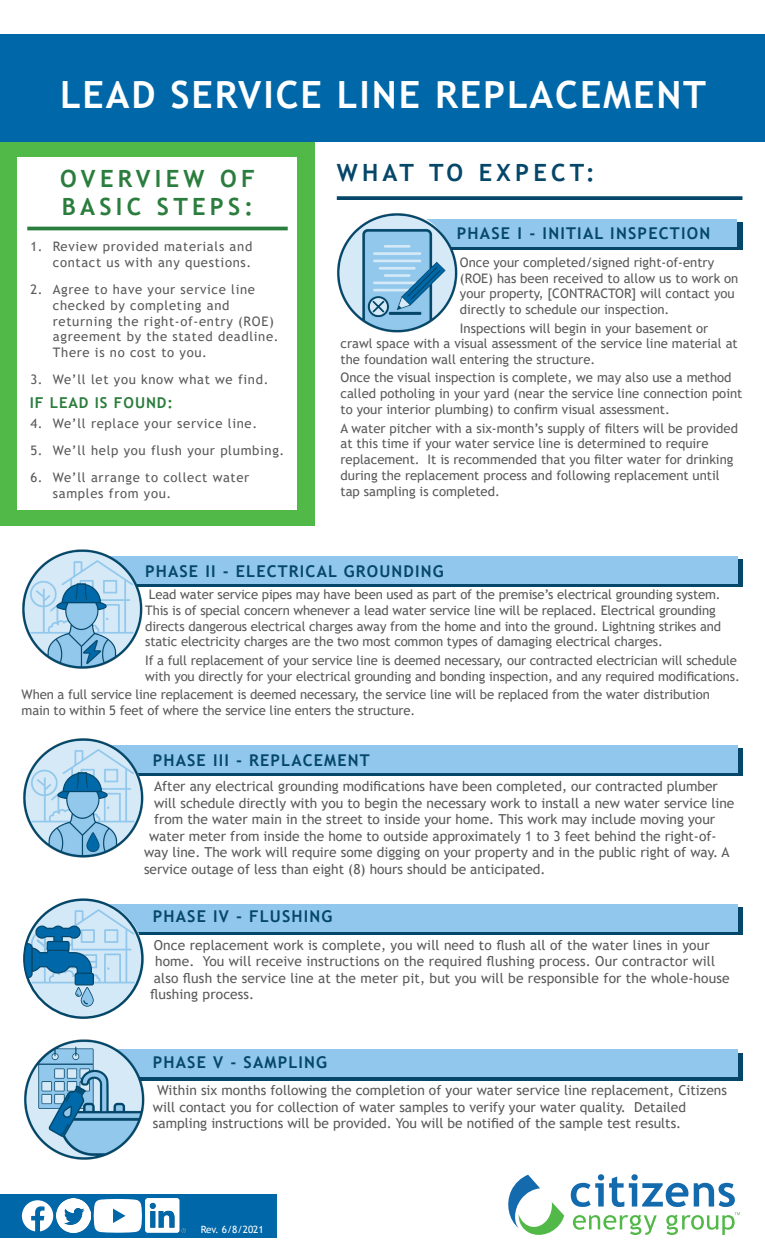
<style>
.page{position:relative;width:765px;height:1260px;background:#fff}
.page>*{position:absolute;margin:0;border:0;box-sizing:border-box;transform-origin:0 0}
.t1{font:700 37.5px "Trebuchet MS";letter-spacing:.05em;color:#fff}
.t2{font:700 23.75px "Trebuchet MS";letter-spacing:.18em;color:#2a7d3c}
.t3{font:700 23.75px "Trebuchet MS";letter-spacing:.18em;color:#054769}
.t4{font:700 16.25px "Trebuchet MS";letter-spacing:.07em;color:#054769}
.t5{font:700 15px "Trebuchet MS";letter-spacing:.06em;color:#2a7d3c}
.t6{font:13.75px/16.5px "Trebuchet MS";color:#595a59}
.t7{font:13.12px/15.8px "Trebuchet MS";color:#595a59}
.t8{font:13.12px/15.8px "Trebuchet MS";letter-spacing:.05em;color:#595a59}
.t9{font:10px "Trebuchet MS";color:#fff}
</style>
<div class="page">
<div style="left:0;top:141px;width:315px;height:385px;background:#51b948"></div>
<div style="left:0;top:34px;width:765px;height:107px;background:#0068a9"></div>
<div style="left:99px;top:749px;width:643px;height:27px;background:#054769"></div>
<div style="left:95px;top:745px;width:643px;height:28px;background:#91c7ec"></div>
<img style="left:23px;top:738px;width:120px;height:120px">
<div style="left:18px;top:157px;width:279px;height:352px;background:#fff"></div>
<svg style="left:337px;top:196px;width:405px;height:4px;background:#145272"></svg>
<div style="left:0;top:1194px;width:276px;height:44px;background:#0068a9"></div>
<svg style="left:22px;top:1200px;width:31px;height:31px"></svg>
<img style="left:146px;top:1199px;width:39px;height:34px">
<img style="left:57px;top:1199px;width:33px;height:34px">
<svg style="left:94px;top:1199px;width:48px;height:34px;background:#e0ecf4"></svg>
<svg style="left:508px;top:1175px;width:56px;height:60px"></svg>
<svg style="left:571px;top:1174px;width:169px;height:61px"></svg>
<div style="left:65px;top:559px;width:677px;height:28px;background:#054769"></div>
<div style="left:60px;top:556px;width:678px;height:28px;background:#91c7ec"></div>
<img style="left:22px;top:549px;width:120px;height:119px">
<svg style="left:457px;top:222px;width:285px;height:28px"></svg>
<div style="left:370px;top:219px;width:367px;height:27px;background:#91c7ec"></div>
<img style="left:337px;top:213px;width:120px;height:120px">
<div style="left:100px;top:907px;width:642px;height:28px;background:#054769"></div>
<div style="left:95px;top:904px;width:643px;height:28px;background:#91c7ec"></div>
<svg style="left:23px;top:898px;width:121px;height:121px"></svg>
<div style="left:100px;top:1053px;width:642px;height:27px;background:#054769"></div>
<div style="left:95px;top:1050px;width:643px;height:27px;background:#91c7ec"></div>
<img style="left:24px;top:1039px;width:120px;height:120px">
<hr style="left:27px;top:227px;width:261px;height:3px;background:#2a7d3c">
<p class="t1" style="left:60px;top:71px;width:648px">LEAD SERVICE LINE REPLACEMENT</p>
<p class="t2" style="left:60px;top:163px;width:196px">OVERVIEW OF</p>
<p class="t2" style="left:62px;top:192px;width:193px">BASIC STEPS:</p>
<p class="t8" style="left:30px;top:239px;width:223px;text-align:right">1. Review provided materials and contact us with any questions.</p>
<p class="t8" style="left:53px;top:281px;width:227px;text-indent:-22px">2. Agree to have your service line checked by completing and returning the right-of-entry (ROE) agreement by the stated deadline.<br>There is no cost to you.</p>
<p class="t8" style="left:30px;top:371px;width:240px">3. We’ll let you know what we find.</p>
<p class="t8" style="left:30px;top:415px;width:228px">4. We’ll replace your service line.</p>
<p class="t8" style="left:30px;top:442px;width:256px">5. We’ll help you flush your plumbing.</p>
<p class="t8" style="left:53px;top:469px;width:198px;text-indent:-22px">6. We’ll arrange to collect water samples from you.</p>
<p class="t5" style="left:30px;top:394px;width:145px">IF LEAD IS FOUND:</p>
<p class="t3" style="left:337px;top:158px;width:260px">WHAT TO EXPECT:</p>
<p class="t4" style="left:457px;top:223px;width:255px">PHASE I - INITIAL INSPECTION</p>
<p class="t7" style="left:460px;top:254px;width:280px">Once your completed/signed right-of-entry (ROE) has been received to allow us to work on your property, [CONTRACTOR] will contact you directly to schedule our inspection.</p>
<p class="t7" style="left:341px;top:320px;width:399px;line-height:15.4px;text-indent:119px">Inspections will begin in your basement or crawl space with a visual assessment of the service line material at the foundation wall entering the structure.</p>
<p class="t7" style="left:341px;top:370px;width:403px">Once the visual inspection is complete, we may also use a method called potholing in your yard (near the service line connection point to your interior plumbing) to confirm visual assessment.</p>
<p class="t7" style="left:341px;top:420px;width:399px">A water pitcher with a six-month’s supply of filters will be provided at this time if your water service line is determined to require replacement. It is recommended that you filter water for drinking during the replacement process and following replacement until tap sampling is completed.</p>
<p class="t4" style="left:145px;top:561px;width:300px">PHASE II - ELECTRICAL GROUNDING</p>
<p class="t7" style="left:145px;top:587px;width:578px">Lead water service pipes may have been used as part of the premise’s electrical grounding system.<br>This is of special concern whenever a lead water service line will be replaced. Electrical grounding directs dangerous electrical charges away from the home and into the ground. Lightning strikes and static electricity charges are the two most common types of damaging electrical charges.</p>
<p class="t7" style="left:145px;top:652px;width:596px">If a full replacement of your service line is deemed necessary, our contracted electrician will schedule with you directly for your electrical grounding and bonding inspection, and any required modifications.</p>
<p class="t7" style="left:22px;top:686px;width:690px">When a full service line replacement is deemed necessary, the service line will be replaced from the water distribution main to within 5 feet of where the service line enters the structure.</p>
<p class="t4" style="left:153px;top:750px;width:219px">PHASE III - REPLACEMENT</p>
<p class="t6" style="left:154px;top:778px;width:565px">After any electrical grounding modifications have been completed, our contracted plumber</p>
<p class="t6" style="left:154px;top:794px;width:582px">will schedule directly with you to begin the necessary work to install a new water service line</p>
<p class="t6" style="left:154px;top:811px;width:563px">from the water main in the street to inside your home. This work may include moving your</p>
<p class="t6" style="left:149px;top:827px;width:569px">water meter from inside the home to outside approximately 1 to 3 feet behind the right-of-</p>
<p class="t6" style="left:144px;top:844px;width:587px">way line. The work will require some digging on your property and in the public right of way. A</p>
<p class="t6" style="left:144px;top:860px;width:403px">service outage of less than eight (8) hours should be anticipated.</p>
<p class="t4" style="left:153px;top:907px;width:181px">PHASE IV - FLUSHING</p>
<p class="t6" style="left:154px;top:937px;width:557px">Once replacement work is complete, you will need to flush all of the water lines in your</p>
<p class="t6" style="left:155px;top:953px;width:562px">home. You will receive instructions on the required flushing process. Our contractor will</p>
<p class="t6" style="left:154px;top:970px;width:577px">also flush the service line at the meter pit, but you will be responsible for the whole-house</p>
<p class="t6" style="left:150px;top:986px;width:106px">flushing process.</p>
<p class="t4" style="left:153px;top:1052px;width:176px">PHASE V - SAMPLING</p>
<p class="t6" style="left:153px;top:1082px;width:576px;text-indent:4px">Within six months following the completion of your water service line replacement, Citizens will contact you for collection of water samples to verify your water quality. Detailed sampling instructions will be provided. You will be notified of the sample test results.</p>
<p class="t9" style="left:201px;top:1223px;width:65px">Rev. 6/8/2021</p>
</div>
